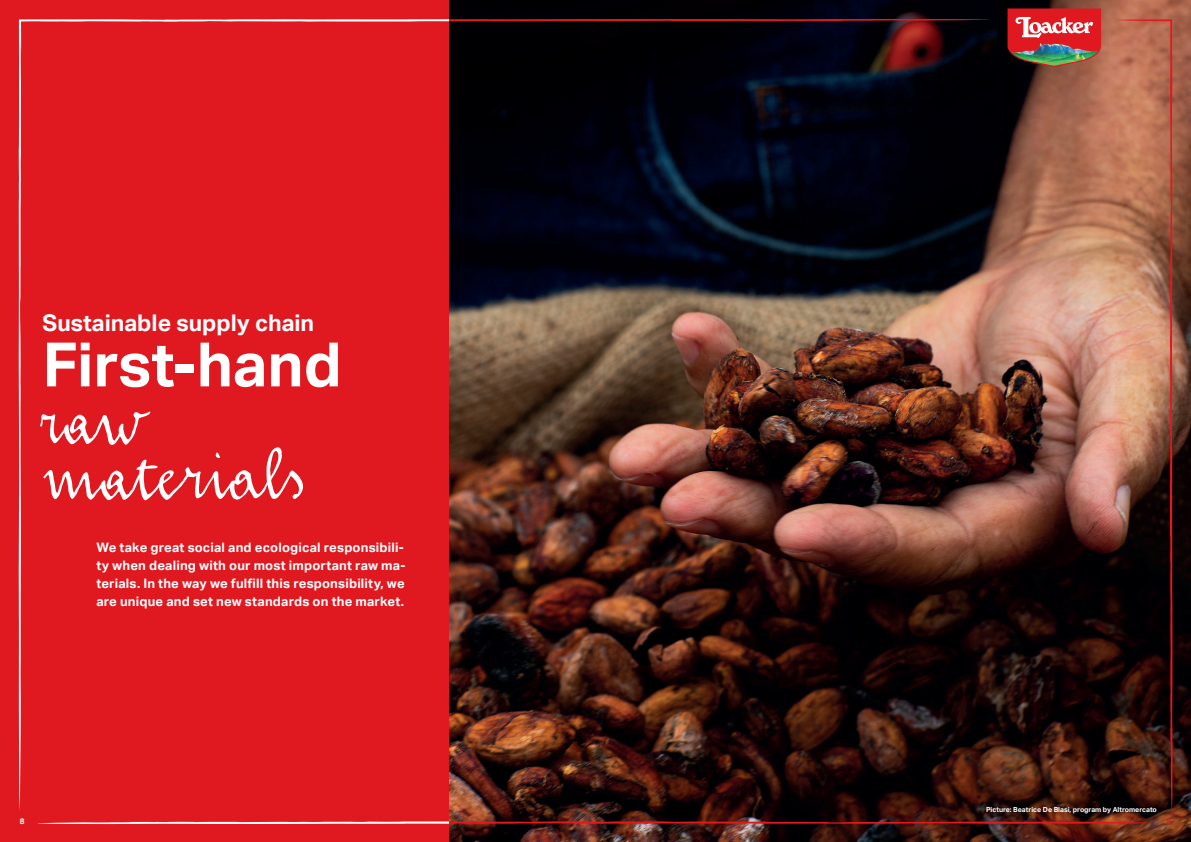
<style>
.page{position:relative;width:1191px;height:842px;background:#fff}
.page>*{position:absolute;margin:0;border:0;box-sizing:border-box;transform-origin:0 0}
.t1{font:78.8px/55.9px "Loacker";color:#fff}
.t2{font:700 61.2px "Aktiv Grotesk";color:#fff}
.t3{font:700 23px "Aktiv Grotesk";color:#fff}
.t4{font:700 13px/18px "Aktiv Grotesk";letter-spacing:.015em;color:#fff}
.t5{font:700 8px "Aktiv Grotesk";color:#fff}
.t6{font:700 8px "Aktiv Grotesk";color:#e01921}
.t7{font:700 7px "Aktiv Grotesk";color:#fff}
</style>
<div class="page">
<img style="left:448px;top:0;width:743px;height:842px">
<div style="left:0;top:0;width:448px;height:842px;background:#e01921"></div>
<svg style="left:1007px;top:9px;width:94px;height:58px;background:#c84846"></svg>
<svg style="left:1112px;top:19px;width:60px;height:823px;background:#815340"></svg>
<img style="left:448px;top:19px;width:614px;height:823px">
<img style="left:448px;top:821px;width:743px;height:4px">
<svg style="left:18px;top:19px;width:430px;height:806px"></svg>
<h3 class="t3" style="left:43px;top:309px;width:273px">Sustainable supply chain</h3>
<h2 class="t2" style="left:43px;top:329px;width:301px">First-hand</h2>
<h1 class="t1" style="left:39px;top:399px;width:270px">raw materials</h1>
<p class="t4" style="left:96px;top:539px;width:311px">We take great social and ecological responsibili&shy;ty when dealing with our most important raw ma&shy;terials. In the way we fulfill this responsibility, we are unique and set new standards on the market.</p>
<p class="t7" style="left:986px;top:806px;width:172px">Picture: Beatrice De Blasi, program by Altromercato</p>
<p class="t5" style="left:20px;top:817px;width:6px">8</p>
<p class="t6" style="left:1166px;top:817px;width:6px">9</p>
</div>
